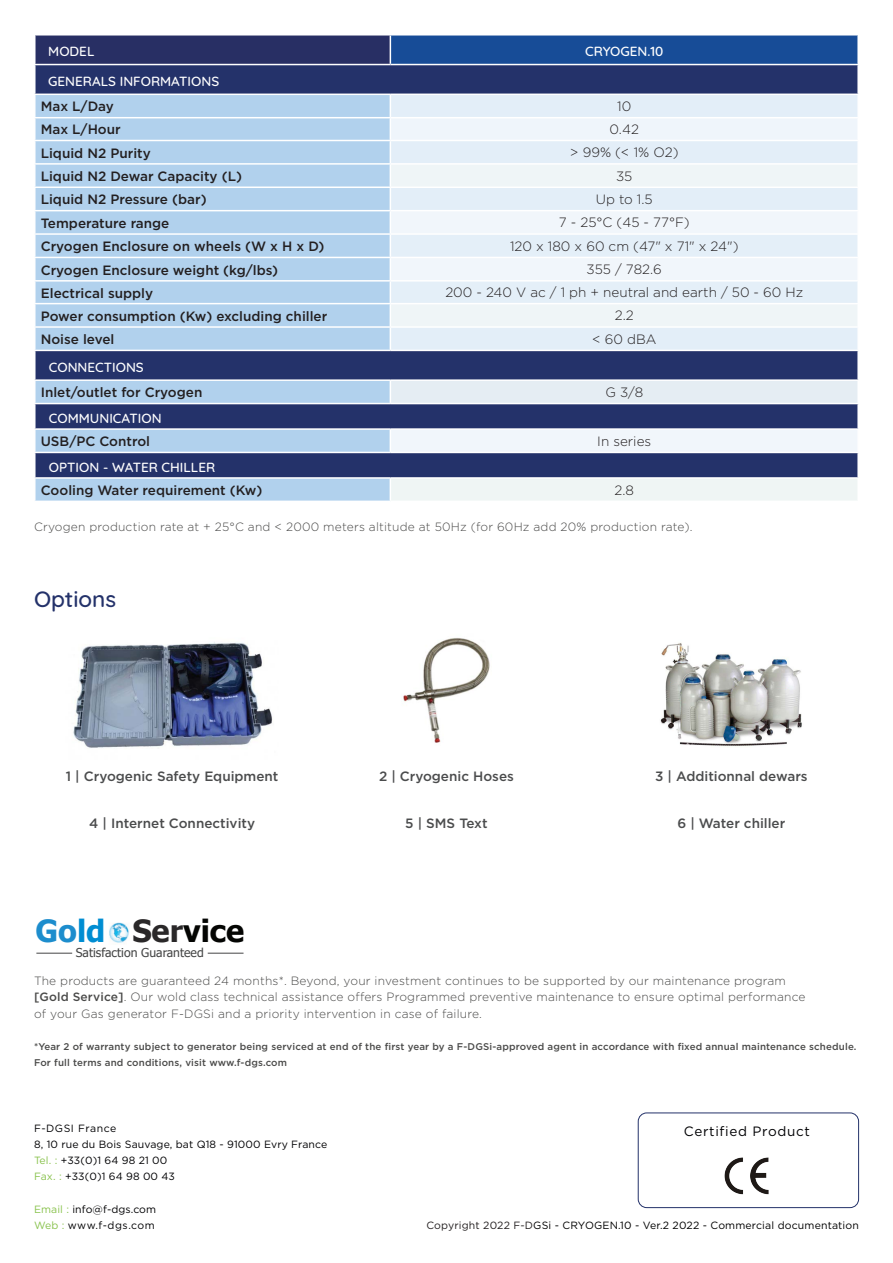
<style>
.page{position:relative;width:893px;height:1263px;background:#fff}
.page>*{position:absolute;margin:0;border:0;box-sizing:border-box;transform-origin:0 0}
.t1{font:700 30.6px "Tahoma";color:#040503}
.t2{font:500 22.5px "Quicksand";color:#24326a}
.t3{font:500 13.5px "Gotham";color:#231f20}
.t4{font:300 13.5px "Gotham";color:#231f20}
.t5{font:500 13.5px "Gotham";color:#4b4c4d}
.t6{font:500 13.5px "Quicksand";color:#fff}
.t7{font:13.5px "Gotham";letter-spacing:.05em;color:#000003}
.t8{font:12.15px "Tahoma";color:#444545}
.t9{font:300 12px "Gotham";letter-spacing:.015em;color:#4a4a49}
.t10{font:10.5px "Gotham";letter-spacing:.01em;color:#000003}
.t11{font:10.5px "Gotham";letter-spacing:.015em;color:#000}
.t12{font:10.5px "Gotham";letter-spacing:.04em;color:#000003}
.t13{font:10.5px "Gotham";letter-spacing:.05em;color:#000003}
.t14{font:500 9.75px "Gotham";letter-spacing:.015em;color:#4a4a49}
.s1{color:#1d8dcd}
.s2{color:#008dd2}
.s3{color:#2a2829}
.s4{font-weight:500}
.s5{color:#88c24c}
.s6{color:#231f20}
</style>
<div class="page">
<div style="left:35px;top:35px;width:355px;height:30px;background:#282f64"></div>
<div style="left:390px;top:35px;width:468px;height:30px;background:#174c97"></div>
<div style="left:36px;top:65px;width:821px;height:412px;background:#24326a"></div>
<svg style="left:36px;top:95px;width:354px;height:406px;fill:#b1d1ed"></svg>
<div style="left:391px;top:95px;width:466px;height:115px;background:#e3eef8"></div>
<div style="left:390px;top:118px;width:468px;height:22px;background:#eff5fb"></div>
<div style="left:390px;top:164px;width:468px;height:23px;background:#eff5f7"></div>
<svg style="left:390px;top:211px;width:467px;height:241px"></svg>
<div style="left:390px;top:234px;width:468px;height:23px;background:#e4eff8"></div>
<div style="left:390px;top:281px;width:468px;height:23px;background:#e4eff8"></div>
<div style="left:390px;top:304px;width:468px;height:23px;background:#eff5f7"></div>
<div style="left:390px;top:380px;width:468px;height:24px;background:#e5edf3"></div>
<div style="left:390px;top:478px;width:468px;height:23px;background:#eff5f4"></div>
<svg style="left:390px;top:36px;width:1px;height:28px"></svg>
<hr style="left:857px;top:36px;width:2px;height:28px;background:#fff">
<hr style="left:34px;top:64px;width:356px;height:1px;background:#fff">
<hr style="left:390px;top:64px;width:469px;height:1px;background:#fff">
<hr style="left:857px;top:118px;width:2px;height:22px;background:#fff">
<hr style="left:857px;top:165px;width:2px;height:22px;background:#fff">
<hr style="left:857px;top:235px;width:2px;height:22px;background:#fff">
<hr style="left:857px;top:282px;width:2px;height:21px;background:#fff">
<hr style="left:857px;top:304px;width:2px;height:22px;background:#fff">
<hr style="left:857px;top:381px;width:2px;height:22px;background:#fff">
<hr style="left:857px;top:479px;width:2px;height:22px;background:#fff">
<hr style="left:34px;top:34px;width:356px;height:2px;background:#fff">
<hr style="left:34px;top:36px;width:2px;height:28px;background:#fff">
<hr style="left:390px;top:34px;width:469px;height:2px;background:#fff">
<hr style="left:34px;top:94px;width:356px;height:1px;background:#fff">
<hr style="left:390px;top:94px;width:469px;height:1px;background:#fff">
<hr style="left:34px;top:117px;width:356px;height:1px;background:#fff">
<hr style="left:390px;top:117px;width:469px;height:1px;background:#fff">
<hr style="left:34px;top:140px;width:356px;height:1px;background:#fff">
<hr style="left:390px;top:140px;width:469px;height:1px;background:#fff">
<hr style="left:34px;top:163px;width:356px;height:2px;background:#fff">
<hr style="left:390px;top:163px;width:469px;height:2px;background:#fff">
<hr style="left:34px;top:187px;width:356px;height:1px;background:#fff">
<hr style="left:390px;top:187px;width:469px;height:1px;background:#fff">
<hr style="left:34px;top:210px;width:356px;height:1px;background:#fff">
<hr style="left:390px;top:210px;width:469px;height:1px;background:#fff">
<hr style="left:34px;top:233px;width:356px;height:2px;background:#fff">
<hr style="left:390px;top:233px;width:469px;height:2px;background:#fff">
<hr style="left:34px;top:257px;width:356px;height:1px;background:#fff">
<hr style="left:390px;top:257px;width:469px;height:1px;background:#fff">
<hr style="left:34px;top:280px;width:356px;height:2px;background:#fff">
<hr style="left:390px;top:280px;width:469px;height:2px;background:#fff">
<hr style="left:34px;top:303px;width:356px;height:1px;background:#fff">
<hr style="left:390px;top:303px;width:469px;height:1px;background:#fff">
<hr style="left:34px;top:326px;width:356px;height:2px;background:#fff">
<hr style="left:390px;top:326px;width:469px;height:2px;background:#fff">
<svg style="left:390px;top:95px;width:1px;height:255px"></svg>
<hr style="left:34px;top:350px;width:356px;height:1px;background:#fff">
<hr style="left:390px;top:350px;width:469px;height:1px;background:#fff">
<hr style="left:34px;top:379px;width:356px;height:2px;background:#fff">
<hr style="left:390px;top:379px;width:469px;height:2px;background:#fff">
<svg style="left:390px;top:381px;width:1px;height:22px"></svg>
<hr style="left:34px;top:403px;width:356px;height:1px;background:#fff">
<hr style="left:390px;top:403px;width:469px;height:1px;background:#fff">
<hr style="left:34px;top:428px;width:356px;height:2px;background:#fff">
<hr style="left:390px;top:428px;width:469px;height:2px;background:#fff">
<svg style="left:390px;top:430px;width:1px;height:22px"></svg>
<hr style="left:34px;top:452px;width:356px;height:1px;background:#fff">
<hr style="left:390px;top:452px;width:469px;height:1px;background:#fff">
<hr style="left:34px;top:477px;width:356px;height:2px;background:#fff">
<hr style="left:390px;top:477px;width:469px;height:2px;background:#fff">
<svg style="left:390px;top:479px;width:1px;height:22px"></svg>
<img style="left:109px;top:922px;width:20px;height:21px">
<hr style="left:208px;top:953px;width:36px;height:1px;background:#444546">
<hr style="left:36px;top:953px;width:36px;height:1px;background:#444546">
<div style="left:638px;top:1112px;width:221px;height:96px;border:1px solid #24326a;border-radius:9px"></div>
<img style="left:724px;top:1157px;width:45px;height:38px">
<img style="left:660px;top:643px;width:142px;height:103px">
<img style="left:73px;top:642px;width:200px;height:106px">
<img style="left:403px;top:638px;width:87px;height:105px">
<p class="t6" style="left:48px;top:41px;width:48px">MODEL</p>
<p class="t6" style="left:585px;top:41px;width:80px">CRYOGEN.10</p>
<p class="t6" style="left:48px;top:70px;width:172px">GENERALS INFORMATIONS</p>
<p class="t3" style="left:41px;top:98px;width:75px">Max L/Day</p>
<p class="t4" style="left:617px;top:99px;width:16px">10</p>
<p class="t3" style="left:41px;top:121px;width:81px">Max L/Hour</p>
<p class="t4" style="left:610px;top:122px;width:31px">0.42</p>
<p class="t3" style="left:41px;top:144px;width:112px">Liquid N2 Purity</p>
<p class="t4" style="left:570px;top:145px;width:110px">&gt; 99% (&lt; 1% O2)</p>
<p class="t3" style="left:41px;top:167px;width:203px">Liquid N2 Dewar Capacity (L)</p>
<p class="t4" style="left:616px;top:168px;width:18px">35</p>
<p class="t3" style="left:41px;top:191px;width:167px">Liquid N2 Pressure (bar)</p>
<p class="t4" style="left:596px;top:192px;width:58px">Up to 1.5</p>
<p class="t3" style="left:41px;top:214px;width:130px">Temperature range</p>
<p class="t4" style="left:559px;top:215px;width:132px">7 - 25°C (45 - 77°F)</p>
<p class="t3" style="left:41px;top:238px;width:285px">Cryogen Enclosure on wheels (W x H x D)</p>
<p class="t4" style="left:510px;top:239px;width:230px">120 x 180 x 60 cm (47" x 71" x 24")</p>
<p class="t3" style="left:41px;top:261px;width:239px">Cryogen Enclosure weight (kg/lbs)</p>
<p class="t4" style="left:587px;top:262px;width:77px">355 / 782.6</p>
<p class="t3" style="left:41px;top:284px;width:114px">Electrical supply</p>
<p class="t4" style="left:445px;top:285px;width:359px">200 - 240 V ac / 1 ph + neutral and earth / 50 - 60 Hz</p>
<p class="t3" style="left:41px;top:307px;width:288px">Power consumption (Kw) excluding chiller</p>
<p class="t4" style="left:615px;top:308px;width:21px">2.2</p>
<p class="t3" style="left:41px;top:330px;width:75px">Noise level</p>
<p class="t4" style="left:592px;top:331px;width:66px">&lt; 60 dBA</p>
<p class="t6" style="left:49px;top:356px;width:96px">CONNECTIONS</p>
<p class="t3" style="left:41px;top:384px;width:163px">Inlet/outlet for Cryogen</p>
<p class="t4" style="left:605px;top:385px;width:39px">G 3/8</p>
<p class="t6" style="left:49px;top:407px;width:114px">COMMUNICATION</p>
<p class="t3" style="left:41px;top:433px;width:111px">USB/PC Control</p>
<p class="t4" style="left:597px;top:434px;width:55px">In series</p>
<p class="t6" style="left:49px;top:456px;width:168px">OPTION - WATER CHILLER</p>
<p class="t3" style="left:41px;top:481px;width:223px">Cooling Water requirement (Kw)</p>
<p class="t4" style="left:614px;top:482px;width:21px">2.8</p>
<p class="t9" style="left:34px;top:520px;width:660px">Cryogen production rate at + 25°C and &lt; 2000 meters altitude at 50Hz (for 60Hz add 20% production rate).</p>
<p class="t2" style="left:34px;top:581px;width:84px">Options</p>
<p class="t5" style="left:66px;top:767px;width:214px">1 | Cryogenic Safety Equipment</p>
<p class="t5" style="left:379px;top:767px;width:136px">2 | Cryogenic Hoses</p>
<p class="t5" style="left:655px;top:767px;width:154px">3 | Additionnal dewars</p>
<p class="t5" style="left:89px;top:814px;width:167px">4 | Internet Connectivity</p>
<p class="t5" style="left:405px;top:814px;width:84px">5 | SMS Text</p>
<p class="t5" style="left:677px;top:814px;width:109px">6 | Water chiller</p>
<p class="t1" style="left:35px;top:909px;width:210px"><span class="s1">Go</span><span class="s2">ld</span> <span class="s3">Ser</span>vice</p>
<p class="t8" style="left:76px;top:944px;width:129px">Satisfaction Guaranteed</p>
<p class="t9" style="left:34px;top:974px;width:753px">The products are guaranteed 24 months*. Beyond, your investment continues to be supported by our maintenance program</p>
<p class="t9" style="left:34px;top:990px;width:773px"><span class="s4">[Gold Service]</span>. Our wold class technical assistance offers Programmed preventive maintenance to ensure optimal performance</p>
<p class="t9" style="left:34px;top:1007px;width:449px">of your Gas generator F-DGSi and a priority intervention in case of failure.</p>
<p class="t14" style="left:34px;top:1040px;width:824px">*Year 2 of warranty subject to generator being serviced at end of the first year by a F-DGSi-approved agent in accordance with fixed annual maintenance schedule.</p>
<p class="t14" style="left:34px;top:1056px;width:255px">For full terms and conditions, visit www.f-dgs.com</p>
<p class="t13" style="left:34px;top:1121px;width:84px">F-DGSI France</p>
<p class="t10" style="left:34px;top:1137px;width:295px">8, 10 rue du Bois Sauvage, bat Q18 - 91000 Evry France</p>
<p class="t10" style="left:34px;top:1154px;width:135px"><span class="s5">Tel. :</span> +33(0)1 64 98 21 00</p>
<p class="t10" style="left:34px;top:1170px;width:143px"><span class="s5">Fax. :</span> +33(0)1 64 98 00 43</p>
<p class="t10" style="left:34px;top:1202px;width:124px"><span class="s5">Email :</span> info@f-dgs.com</p>
<p class="t12" style="left:34px;top:1218px;width:122px"><span class="s5">Web :</span> www.f-dgs.com</p>
<p class="t7" style="left:684px;top:1123px;width:127px">Certified Product</p>
<p class="t11" style="left:426px;top:1218px;width:434px"><span class="s6">Copyright 2022 F-D</span>GSi - CRYOGEN.10 - Ver.2 2022 - Commercial documentation</p>
</div>
